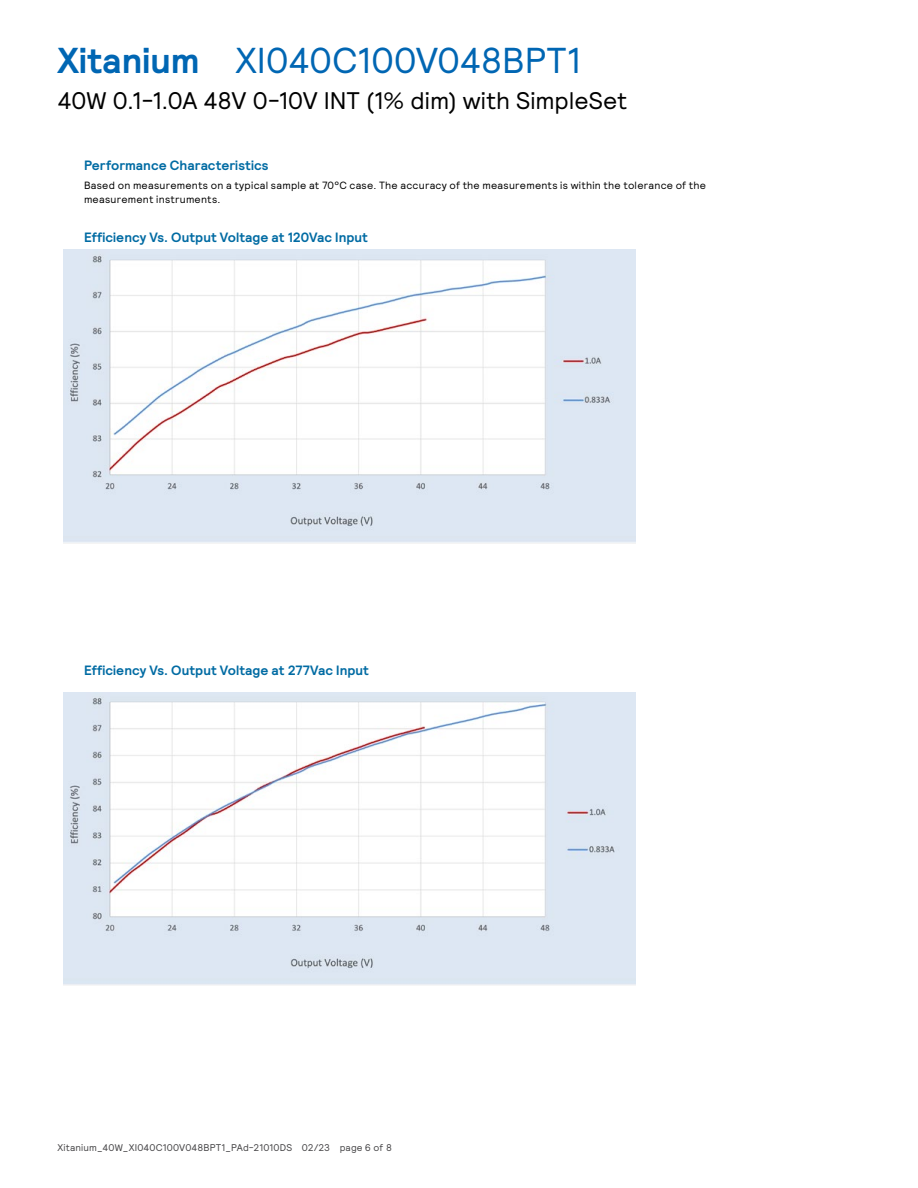
<style>
.page{position:relative;width:918px;height:1188px;background:#fff}
.page>*{position:absolute;margin:0;border:0;box-sizing:border-box;transform-origin:0 0}
.t1{font:36px "Signify Relative";letter-spacing:-.005em;color:#0066b3}
.t2{font:24px "Signify Relative";color:#000}
.t3{font:700 13.5px "Signify Relative";letter-spacing:.005em;color:#006ba3}
.t4{font:10.5px/13.5px "Signify Relative";letter-spacing:.025em;color:#000}
.t5{font:9.75px "Signify Relative";letter-spacing:.015em;color:#464547}
.s1{font-weight:700}
</style>
<div class="page">
<img style="left:64px;top:250px;width:572px;height:293px">
<img style="left:64px;top:692px;width:572px;height:293px">
<h1 class="t1" style="left:57px;top:37px;width:525px"><span class="s1">Xitanium</span> XI040C100V048BPT1</h1>
<h2 class="t2" style="left:57px;top:85px;width:571px">40W 0.1-1.0A 48V 0-10V INT (1% dim) with SimpleSet</h2>
<p class="t3" style="left:84px;top:156px;width:186px">Performance Characteristics</p>
<p class="t4" style="left:84px;top:178px;width:624px">Based on measurements on a typical sample at 70°C case. The accuracy of the measurements is within the tolerance of the measurement instruments.</p>
<p class="t3" style="left:84px;top:228px;width:285px">Efficiency Vs. Output Voltage at 120Vac Input</p>
<p class="t3" style="left:84px;top:661px;width:286px">Efficiency Vs. Output Voltage at 277Vac Input</p>
<p class="t5" style="left:57px;top:1141px;width:336px">Xitanium_40W_XI040C100V048BPT1_PAd-21010DS 02/23 page 6 of 8</p>
</div>
